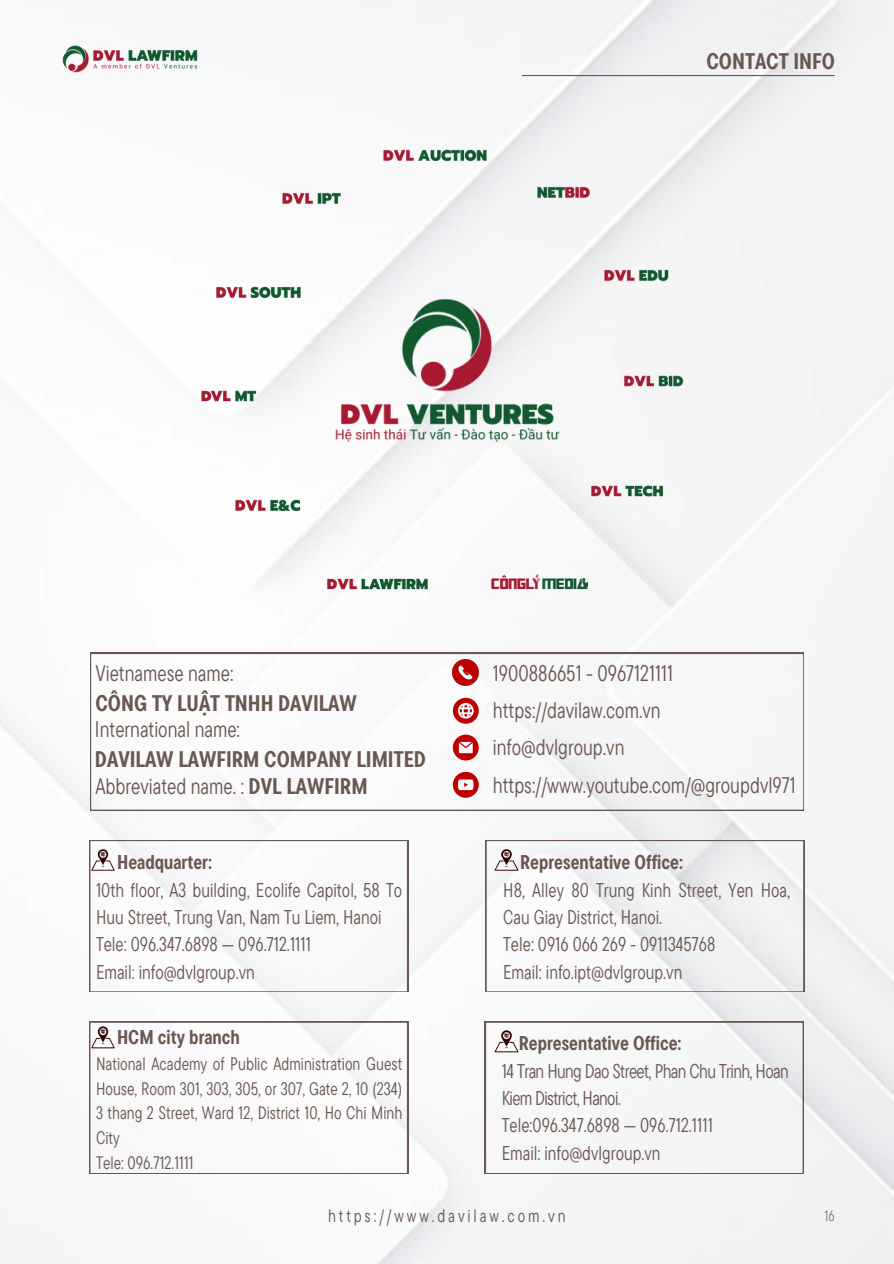
<style>
.page{position:relative;width:894px;height:1264px;background:#fff}
.page>*{position:absolute;margin:0;border:0;box-sizing:border-box;transform-origin:0 0}
.t1{font:22.5px "TT Commons Pro Cond";color:#6b5751}
.t2{font:700 22.5px/30.3px "TT Commons Pro Cond";color:#6b5751}
.t3{font:19.8px/27.3px "TT Commons Pro Cond";color:#6b5751}
.t4{font:700 19.8px "TT Commons Pro Cond";color:#6b5751}
.t5{font:19.8px/27.3px "TT Commons Pro Cond";letter-spacing:-.03em;color:#6b5751}
.t6{font:18px/24.8px "TT Commons Pro Cond";color:#6b5751;text-align:justify}
.t7{font:18px "TT Commons Pro Cond";letter-spacing:.16em;color:#6b5751}
.t8{font:15px "TT Commons Pro Cond";color:#6b5751}
.s1{font-weight:400}
.s2{font-weight:700}
</style>
<div class="page">
<img style="left:0;top:0;width:893px;height:1263px">
<hr style="left:522px;top:75px;width:312px;height:1px;background:#6b5751">
<svg style="left:89px;top:840px;width:319px;height:151px"></svg>
<svg style="left:485px;top:840px;width:319px;height:151px"></svg>
<svg style="left:89px;top:1021px;width:319px;height:152px"></svg>
<div style="left:485px;top:1021px;width:318px;height:152px;background:#f5f5f7"></div>
<svg style="left:90px;top:653px;width:713px;height:157px"></svg>
<svg style="left:452px;top:734px;width:26px;height:26px"></svg>
<svg style="left:452px;top:771px;width:26px;height:26px"></svg>
<img style="left:452px;top:659px;width:26px;height:26px">
<svg style="left:452px;top:697px;width:26px;height:26px"></svg>
<img style="left:58px;top:43px;width:143px;height:32px">
<img style="left:235px;top:498px;width:66px;height:14px">
<img style="left:604px;top:267px;width:64px;height:17px">
<img style="left:590px;top:484px;width:73px;height:14px">
<img style="left:383px;top:148px;width:105px;height:14px">
<img style="left:215px;top:284px;width:85px;height:17px">
<img style="left:623px;top:374px;width:60px;height:14px">
<img style="left:325px;top:277px;width:243px;height:185px">
<img style="left:281px;top:193px;width:59px;height:13px">
<img style="left:537px;top:184px;width:53px;height:15px">
<img style="left:326px;top:577px;width:103px;height:14px">
<img style="left:490px;top:574px;width:97px;height:17px">
<img style="left:201px;top:390px;width:56px;height:13px">
<img style="left:485px;top:844px;width:42px;height:41px">
<img style="left:485px;top:1025px;width:42px;height:42px">
<img style="left:82px;top:1021px;width:42px;height:42px">
<img style="left:82px;top:844px;width:42px;height:41px">
<p class="t2" style="left:706px;top:45px;width:130px">CONTACT INFO</p>
<p class="t2" style="left:95px;top:657px;width:263px"><span class="s1">Vietnamese name:<br></span>CÔNG TY LUẬT TNHH DAVILAW</p>
<p class="t2" style="left:95px;top:713px;width:332px"><span class="s1">International name:<br></span>DAVILAW LAWFIRM COMPANY LIMITED</p>
<p class="t1" style="left:95px;top:771px;width:273px">Abbreviated name. : <span class="s2">DVL LAWFIRM</span></p>
<p class="t4" style="left:117px;top:849px;width:96px">Headquarter:</p>
<p class="t3" style="left:96px;top:875px;width:307px">10th floor, A3 building, Ecolife Capitol, 58 To<br>Huu Street, Trung Van, Nam Tu Liem, Hanoi</p>
<h1 class="t3" style="left:96px;top:930px;width:216px">Tele: 096.347.6898 — 096.712.1111</h1>
<p class="t3" style="left:96px;top:957px;width:160px">Email: info@dvlgroup.vn</p>
<p class="t4" style="left:117px;top:1024px;width:124px">HCM city branch</p>
<p class="t6" style="left:96px;top:1050px;width:308px">National Academy of Public Administration Guest House, Room 301, 303, 305, or 307, Gate 2, 10 (234)<br>3 thang 2 Street, Ward 12, District 10, Ho Chi Minh City</p>
<p class="t6" style="left:96px;top:1149px;width:99px">Tele: 096.712.1111</p>
<p class="t1" style="left:492px;top:658px;width:182px">1900886651 - 0967121111</p>
<p class="t1" style="left:492px;top:695px;width:169px">https://davilaw.com.vn</p>
<p class="t1" style="left:492px;top:733px;width:133px">info@dvlgroup.vn</p>
<p class="t1" style="left:492px;top:770px;width:304px">https://www.youtube.com/@groupdvl971</p>
<p class="t4" style="left:520px;top:849px;width:164px">Representative Office:</p>
<p class="t3" style="left:503px;top:875px;width:288px">H8, Alley 80 Trung Kinh Street, Yen Hoa,<br>Cau Giay District, Hanoi.</p>
<p class="t3" style="left:503px;top:930px;width:213px">Tele: 0916 066 269 - 0911345768</p>
<h2 class="t3" style="left:503px;top:957px;width:180px">Email: info.ipt@dvlgroup.vn</h2>
<h2 class="t4" style="left:518px;top:1030px;width:164px">Representative Office:</h2>
<h2 class="t5" style="left:501px;top:1056px;width:288px">14 Tran Hung Dao Street, Phan Chu Trinh, Hoan<br>Kiem District, Hanoi.</h2>
<p class="t3" style="left:501px;top:1111px;width:213px">Tele:096.347.6898 — 096.712.1111</p>
<p class="t3" style="left:501px;top:1138px;width:160px">Email: info@dvlgroup.vn</p>
<p class="t7" style="left:328px;top:1203px;width:239px">https://www.davilaw.com.vn</p>
<p class="t8" style="left:824px;top:1206px;width:12px">16</p>
</div>
